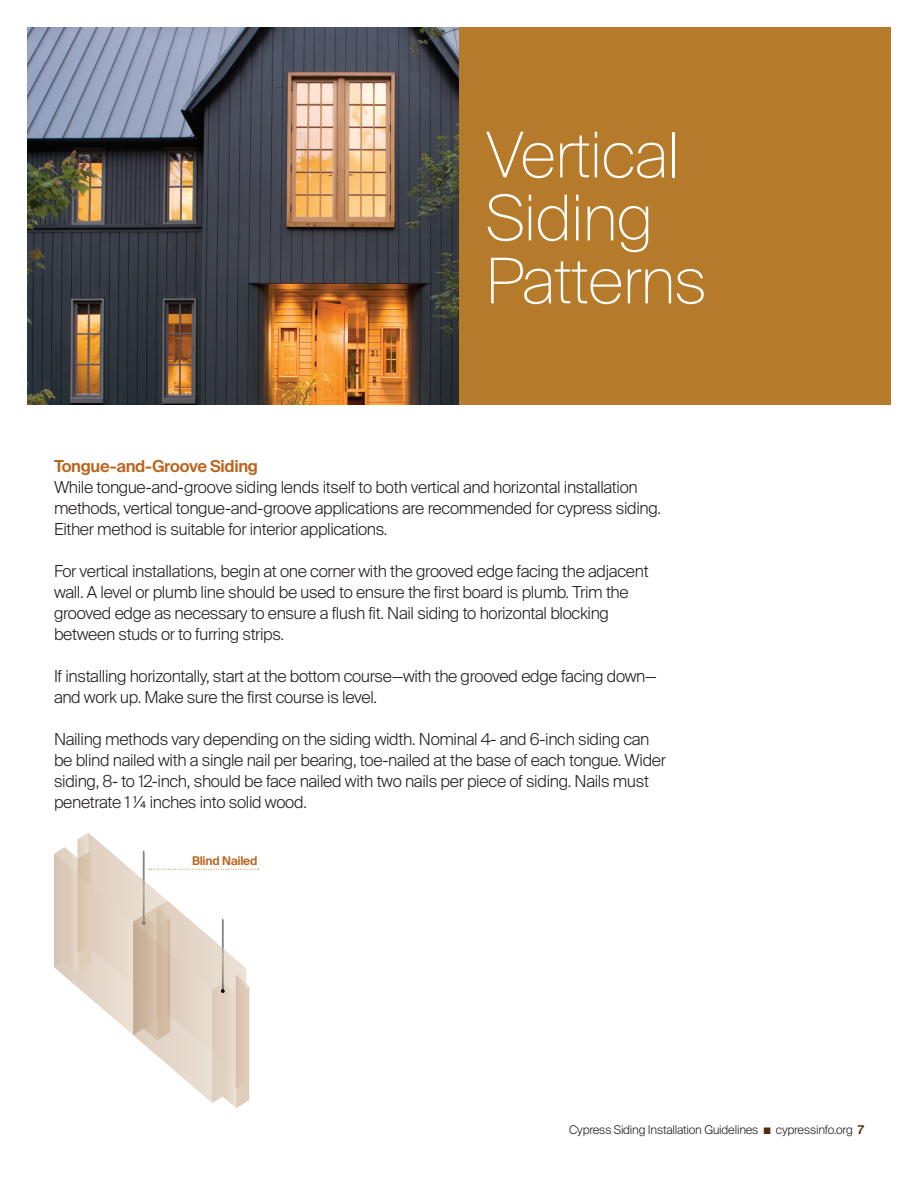
<style>
.page{position:relative;width:918px;height:1188px;background:#fff}
.page>*{position:absolute;margin:0;border:0;box-sizing:border-box;transform-origin:0 0}
.t1{font:100 63px/63px "Suisse Intl";letter-spacing:-.02em;color:#fff}
.t2{font:300 16.5px/21px "Suisse Intl";letter-spacing:-.02em;color:#231f20}
.t3{font:600 16.5px "Suisse Intl";letter-spacing:-.02em;color:#bb631b}
.t4{font:300 12px "Suisse Intl";letter-spacing:-.02em;color:#231f20}
.t5{font:600 12px "Suisse Intl";letter-spacing:-.02em;color:#bb631b}
.s1{color:#572907}
.s2{font-weight:600;color:#572907}
</style>
<div class="page">
<img style="left:27px;top:27px;width:432px;height:378px">
<div style="left:459px;top:27px;width:432px;height:378px;background:#b57b2b"></div>
<svg style="left:54px;top:833px;width:205px;height:275px"></svg>
<h1 class="t1" style="left:486px;top:124px;width:222px">Vertical<br>Siding<br>Patterns</h1>
<p class="t3" style="left:54px;top:456px;width:206px">Tongue-and-Groove Siding</p>
<p class="t2" style="left:54px;top:477px;width:609px">While tongue-and-groove siding lends itself to both vertical and horizontal installation methods, vertical tongue-and-groove applications are recommended for cypress siding.<br>Either method is suitable for interior applications.</p>
<p class="t2" style="left:54px;top:561px;width:596px">For vertical installations, begin at one corner with the grooved edge facing the adjacent wall. A level or plumb line should be used to ensure the first board is plumb. Trim the grooved edge as necessary to ensure a flush fit. Nail siding to horizontal blocking between studs or to furring strips.</p>
<p class="t2" style="left:54px;top:666px;width:604px">If installing horizontally, start at the bottom course—with the grooved edge facing down— and work up. Make sure the first course is level.</p>
<p class="t2" style="left:54px;top:729px;width:613px">Nailing methods vary depending on the siding width. Nominal 4- and 6-inch siding can be blind nailed with a single nail per bearing, toe-nailed at the base of each tongue. Wider siding, 8- to 12-inch, should be face nailed with two nails per piece of siding. Nails must penetrate 1 ¼ inches into solid wood.</p>
<p class="t5" style="left:192px;top:853px;width:67px">Blind Nailed</p>
<p class="t4" style="left:569px;top:1123px;width:296px">Cypress Siding Installation Guidelines <span class="s1">■</span> cypressinfo.org <span class="s2">7</span></p>
</div>
